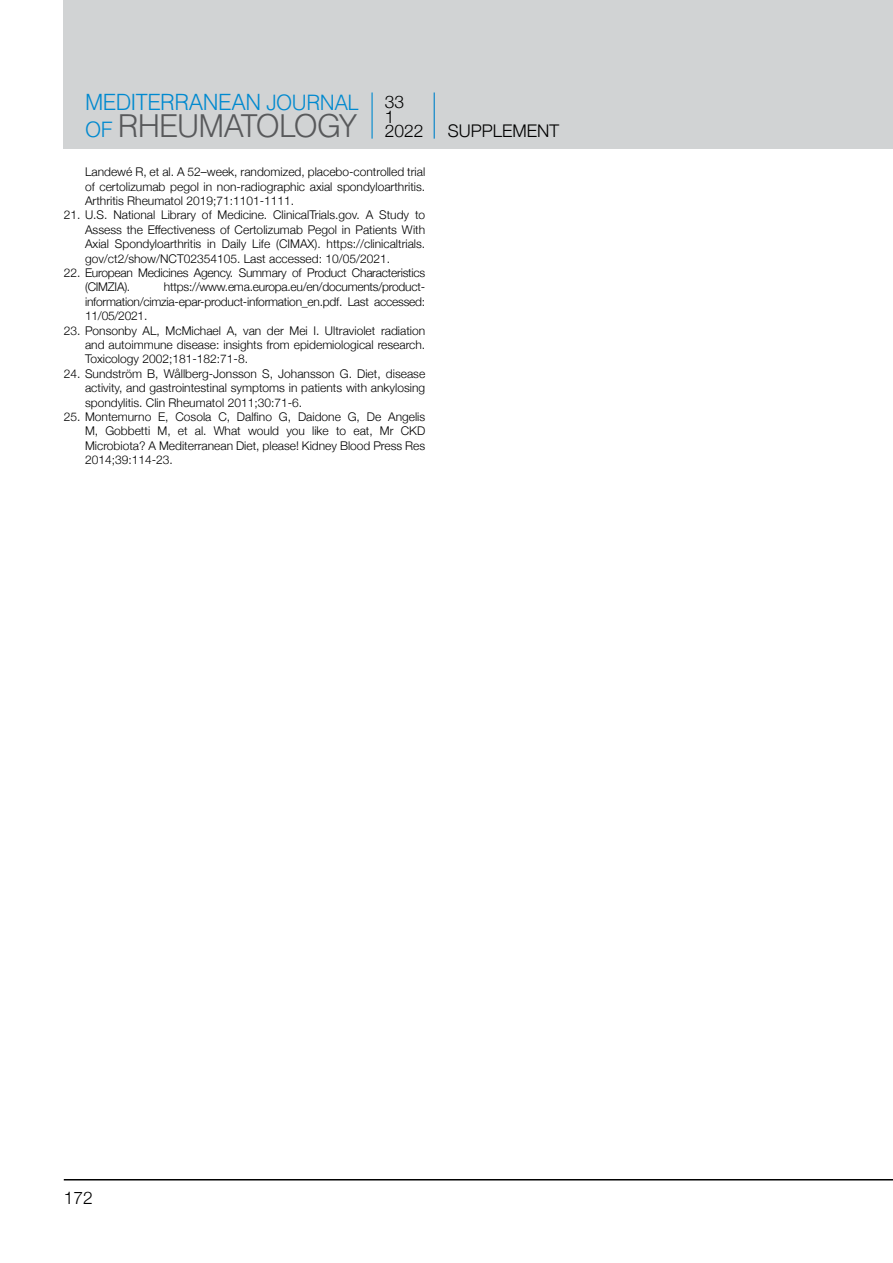
<style>
.page{position:relative;width:893px;height:1263px;background:#fff}
.page>*{position:absolute;margin:0;border:0;box-sizing:border-box;transform-origin:0 0}
.t1{font:31.2px "UB Helvetica Light";letter-spacing:-.025em;color:#58595b}
.t2{font:22.2px "UB Helvetica Light";letter-spacing:-.02em;color:#0089cf}
.t3{font:300 17.4px/15px "Helvetica Neue";color:#000}
.t4{font:300 12px/14.4px "Helvetica Neue";color:#000;text-align:justify}
.t5{font:300 12px/14.4px "Helvetica Neue";letter-spacing:-.02em;color:#000}
.s1{font-size:21px}
.s2{font-size:21px;color:#0089cf}
</style>
<div class="page">
<hr style="left:64px;top:1179px;width:829px;height:1px;background:#000">
<div style="left:64px;top:0;width:829px;height:149px;background:#d1d3d4"></div>
<hr style="left:371px;top:92px;width:2px;height:47px;background:#0089cf">
<hr style="left:434px;top:92px;width:1px;height:47px;background:#0081c9">
<h2 class="t2" style="left:85px;top:89px;width:275px">MEDITERRANEAN <span class="s1">JOURNAL</span></h2>
<h1 class="t1" style="left:85px;top:107px;width:273px"><span class="s2">OF</span> RHEUMATOLOGY</h1>
<h3 class="t3" style="left:385px;top:93px;width:40px">33<br>1<br>2022</h3>
<p class="t4" style="left:85px;top:164px;width:342px">Landewé R, et al. A 52–week, randomized, placebo-controlled trial of certolizumab pegol in non-radiographic axial spondyloarthritis.<br>Arthritis Rheumatol 2019;71:1101-1111.</p>
<p class="t4" style="left:85px;top:207px;width:342px;text-indent:-21px">21. U.S. National Library of Medicine. ClinicalTrials.gov. A Study to Assess the Effectiveness of Certolizumab Pegol in Patients With Axial Spondyloarthritis in Daily Life (CIMAX). https://clinicaltrials. gov/ct2/show/NCT02354105. Last accessed: 10/05/2021.</p>
<p class="t5" style="left:85px;top:265px;width:342px;text-indent:-21px">22. European Medicines Agency. Summary of Product Characteristics (CIMZIA).</p>
<p class="t4" style="left:85px;top:279px;width:342px;text-indent:79px">https://www.ema.europa.eu/en/documents/product&shy;information/cimzia-epar-product-information_en.pdf. Last accessed:<br>11/05/2021.</p>
<p class="t4" style="left:85px;top:322px;width:342px;text-indent:-21px">23. Ponsonby AL, McMichael A, van der Mei I. Ultraviolet radiation and autoimmune disease: insights from epidemiological research.<br>Toxicology 2002;181-182:71-8.</p>
<p class="t4" style="left:85px;top:365px;width:342px;text-indent:-21px">24. Sundström B, Wållberg-Jonsson S, Johansson G. Diet, disease activity, and gastrointestinal symptoms in patients with ankylosing spondylitis. Clin Rheumatol 2011;30:71-6.</p>
<p class="t4" style="left:85px;top:409px;width:342px;text-indent:-21px">25. Montemurno E, Cosola C, Dalfino G, Daidone G, De Angelis M, Gobbetti M, et al. What would you like to eat, Mr CKD Microbiota? A Mediterranean Diet, please! Kidney Blood Press Res 2014;39:114-23.</p>
<h3 class="t3" style="left:448px;top:122px;width:113px">SUPPLEMENT</h3>
<h3 class="t3" style="left:64px;top:1189px;width:31px">172</h3>
</div>
